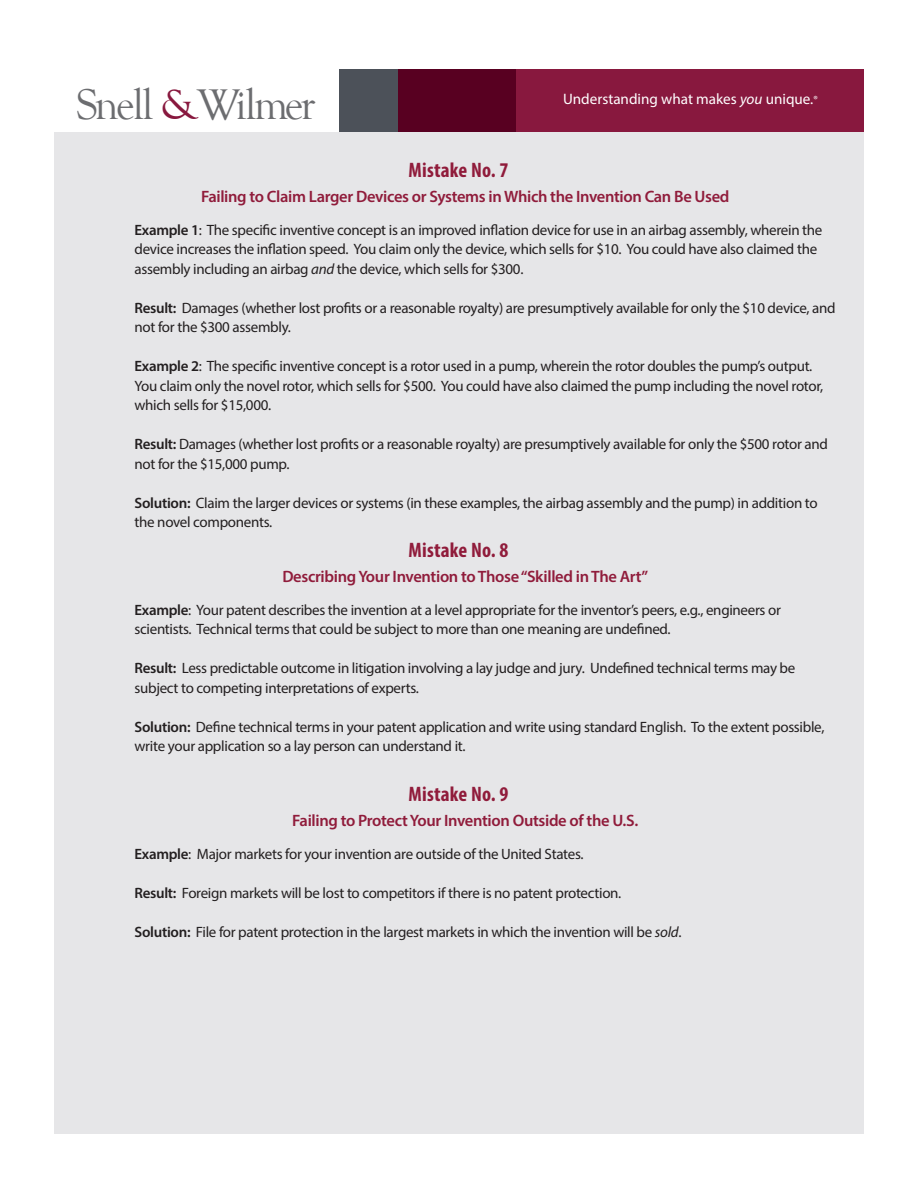
<style>
.page{position:relative;width:918px;height:1188px;background:#fff}
.page>*{position:absolute;margin:0;border:0;box-sizing:border-box;transform-origin:0 0}
.t1{font:44.1px "Goudy Old Style T";letter-spacing:-.06em;color:#6c6d70}
.byline{font:700 condensed 21px "Myriad Pro";letter-spacing:.01em;color:#901c3b}
.indent{font:600 16.5px "Myriad Pro";letter-spacing:-.02em;color:#901c3b}
.t2{font:15.15px "Myriad Pro";color:#fff}
.byline-2{font:15px/19.5px "Myriad Pro";letter-spacing:-.02em;color:#231f20}
.s1{color:#88183e}
.s2{font-style:italic}
.s3{font-size:10.5px}
.s4{font-weight:600}
</style>
<div class="page">
<div style="left:340px;top:69px;width:524px;height:64px;background:#88183e"></div>
<div style="left:397px;top:69px;width:119px;height:64px;background:#580021"></div>
<div style="left:339px;top:69px;width:58px;height:64px;background:#4c5159"></div>
<div style="left:54px;top:133px;width:810px;height:1001px;background:#e6e6e8"></div>
<h1 class="t1" style="left:76px;top:81px;width:241px">Snell <span class="s1">&amp;</span>Wilmer</h1>
<p class="t2" style="left:563px;top:90px;width:256px">Understanding what makes <span class="s2">you</span> unique.<span class="s3">®</span></p>
<p class="byline" style="left:409px;top:157px;width:101px">Mistake No. 7</p>
<p class="indent" style="left:201px;top:186px;width:530px">Failing to Claim Larger Devices or Systems in Which the Invention Can Be Used</p>
<p class="byline-2" style="left:135px;top:220px;width:689px"><span class="s4">Example 1</span>: The specific inventive concept is an improved inflation device for use in an airbag assembly, wherein the device increases the inflation speed. You claim only the device, which sells for $10. You could have also claimed the assembly including an airbag <span class="s2">and</span> the device, which sells for $300.</p>
<p class="byline-2" style="left:135px;top:298px;width:703px"><span class="s4">Result:</span> Damages (whether lost profits or a reasonable royalty) are presumptively available for only the $10 device, and not for the $300 assembly.</p>
<p class="byline-2" style="left:135px;top:356px;width:690px"><span class="s4">Example 2</span>: The specific inventive concept is a rotor used in a pump, wherein the rotor doubles the pump’s output.<br>You claim only the novel rotor, which sells for $500. You could have also claimed the pump including the novel rotor, which sells for $15,000.</p>
<p class="byline-2" style="left:135px;top:434px;width:695px"><span class="s4">Result:</span> Damages (whether lost profits or a reasonable royalty) are presumptively available for only the $500 rotor and not for the $15,000 pump.</p>
<p class="byline-2" style="left:135px;top:493px;width:685px"><span class="s4">Solution:</span> Claim the larger devices or systems (in these examples, the airbag assembly and the pump) in addition to the novel components.</p>
<p class="byline" style="left:409px;top:537px;width:101px">Mistake No. 8</p>
<p class="indent" style="left:282px;top:566px;width:367px">Describing Your Invention to Those “Skilled in The Art”</p>
<p class="byline-2" style="left:135px;top:600px;width:648px"><span class="s4">Example</span>: Your patent describes the invention at a level appropriate for the inventor’s peers, e.g., engineers or scientists. Technical terms that could be subject to more than one meaning are undefined.</p>
<p class="byline-2" style="left:135px;top:658px;width:662px"><span class="s4">Result:</span> Less predictable outcome in litigation involving a lay judge and jury. Undefined technical terms may be subject to competing interpretations of experts.</p>
<p class="byline-2" style="left:135px;top:717px;width:691px"><span class="s4">Solution:</span> Define technical terms in your patent application and write using standard English. To the extent possible, write your application so a lay person can understand it.</p>
<p class="byline" style="left:409px;top:781px;width:101px">Mistake No. 9</p>
<p class="indent" style="left:292px;top:810px;width:348px">Failing to Protect Your Invention Outside of the U.S.</p>
<p class="byline-2" style="left:135px;top:844px;width:451px"><span class="s4">Example</span>: Major markets for your invention are outside of the United States.</p>
<p class="byline-2" style="left:135px;top:883px;width:488px"><span class="s4">Result:</span> Foreign markets will be lost to competitors if there is no patent protection.</p>
<p class="byline-2" style="left:135px;top:922px;width:549px"><span class="s4">Solution:</span> File for patent protection in the largest markets in which the invention will be <span class="s2">sold</span>.</p>
</div>
